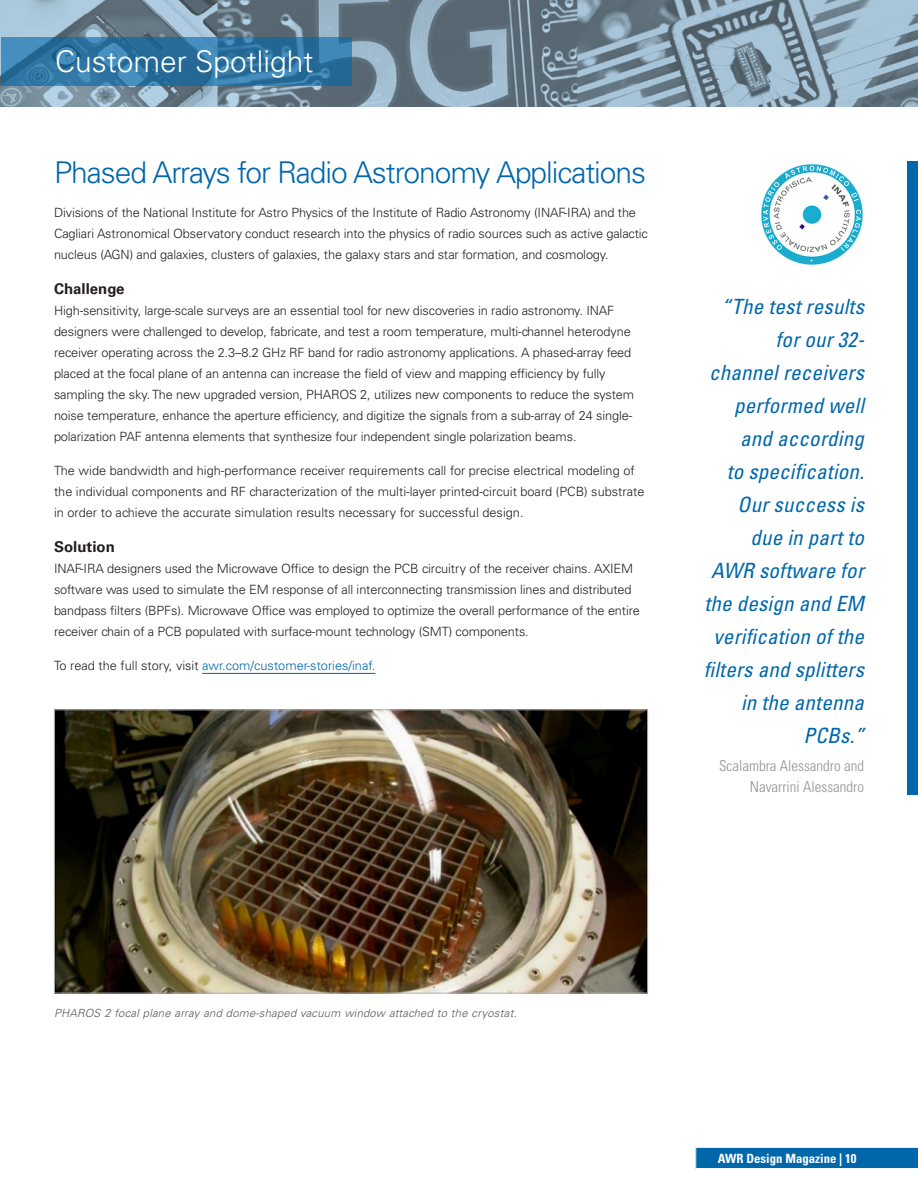
<style>
.page{position:relative;width:918px;height:1188px;background:#fff}
.page>*{position:absolute;margin:0;border:0;box-sizing:border-box;transform-origin:0 0}
.Body{font:300 30px "Univers LT Std";letter-spacing:-.035em;color:#0067aa}
.Body-2{font:300 30px "Univers LT Std";color:#fff}
.quote-bar-right{font:italic condensed 21px/33px "Univers LT Std";letter-spacing:.01em;color:#0067aa;text-align:right}
.quote-bar-right-2{font:300 condensed 15px/21px "Univers LT Std";color:#949394;text-align:right}
.Body-3{font:700 15px "Univers LT Std";color:#231f20}
.Body-4{font:300 12.75px/21px "Univers LT Std";letter-spacing:-.01em;color:#231f20}
.Body-5{font:300 12.75px "Univers LT Std";color:#0067aa}
.t1{font:700 condensed 12.75px "Univers LT Std";color:#fff}
.t2{font:italic 300 11.25px "Univers LT Std";letter-spacing:.02em;color:#57585a}
.s1{color:#231f20}
</style>
<div class="page">
<hr style="left:202px;top:673px;width:173px;height:1px;background:#0067aa">
<img style="left:56px;top:711px;width:590px;height:281px">
<div style="left:54px;top:709px;width:594px;height:285px;border:1px solid #b2b3b7"></div>
<img style="left:761px;top:164px;width:102px;height:101px">
<div style="left:907px;top:161px;width:11px;height:634px;background:#0067ab"></div>
<img style="left:0;top:0;width:918px;height:107px">
<svg style="left:1px;top:37px;width:350px;height:48px;background:#3076a4"></svg>
<svg style="left:695px;top:1147px;width:223px;height:22px;background:#1674b1"></svg>
<p class="Body-2" style="left:55px;top:43px;width:260px">Customer Spotlight</p>
<p class="Body" style="left:54px;top:154px;width:594px">Phased Arrays for Radio Astronomy Applications</p>
<p class="Body-4" style="left:54px;top:202px;width:596px">Divisions of the National Institute for Astro Physics of the Institute of Radio Astronomy (INAF-IRA) and the<br>Cagliari Astronomical Observatory conduct research into the physics of radio sources such as active galactic nucleus (AGN) and galaxies, clusters of galaxies, the galaxy stars and star formation, and cosmology.</p>
<p class="Body-3" style="left:54px;top:280px;width:72px">Challenge</p>
<p class="Body-4" style="left:54px;top:300px;width:582px">High-sensitivity, large-scale surveys are an essential tool for new discoveries in radio astronomy. INAF designers were challenged to develop, fabricate, and test a room temperature, multi-channel heterodyne receiver operating across the 2.3–8.2 GHz RF band for radio astronomy applications. A phased-array feed placed at the focal plane of an antenna can increase the field of view and mapping efficiency by fully sampling the sky. The new upgraded version, PHAROS 2, utilizes new components to reduce the system noise temperature, enhance the aperture efficiency, and digitize the signals from a sub-array of 24 single&shy;polarization PAF antenna elements that synthesize four independent single polarization beams.</p>
<p class="Body-4" style="left:54px;top:460px;width:592px">The wide bandwidth and high-performance receiver requirements call for precise electrical modeling of the individual components and RF characterization of the multi-layer printed-circuit board (PCB) substrate in order to achieve the accurate simulation results necessary for successful design.</p>
<p class="Body-3" style="left:54px;top:538px;width:62px">Solution</p>
<p class="Body-4" style="left:54px;top:558px;width:587px">INAF-IRA designers used the Microwave Office to design the PCB circuitry of the receiver chains. AXIEM software was used to simulate the EM response of all interconnecting transmission lines and distributed bandpass filters (BPFs). Microwave Office was employed to optimize the overall performance of the entire receiver chain of a PCB populated with surface-mount technology (SMT) components.</p>
<p class="Body-5" style="left:54px;top:658px;width:323px"><span class="s1">To read the full story, visit</span> awr.com/customer-stories/inaf.</p>
<p class="quote-bar-right" style="left:704px;top:290px;width:162px">“The test results for our 32- channel receivers performed well and according<br>to specification.<br>Our success is due in part to<br>AWR software for the design and EM verification of the filters and splitters in the antenna<br>PCBs.”</p>
<p class="quote-bar-right-2" style="left:719px;top:755px;width:146px">Scalambra Alessandro and<br>Navarrini Alessandro</p>
<p class="t2" style="left:54px;top:1006px;width:464px">PHAROS 2 focal plane array and dome-shaped vacuum window attached to the cryostat.</p>
<p class="t1" style="left:718px;top:1150px;width:140px">AWR Design Magazine | 10</p>
</div>
